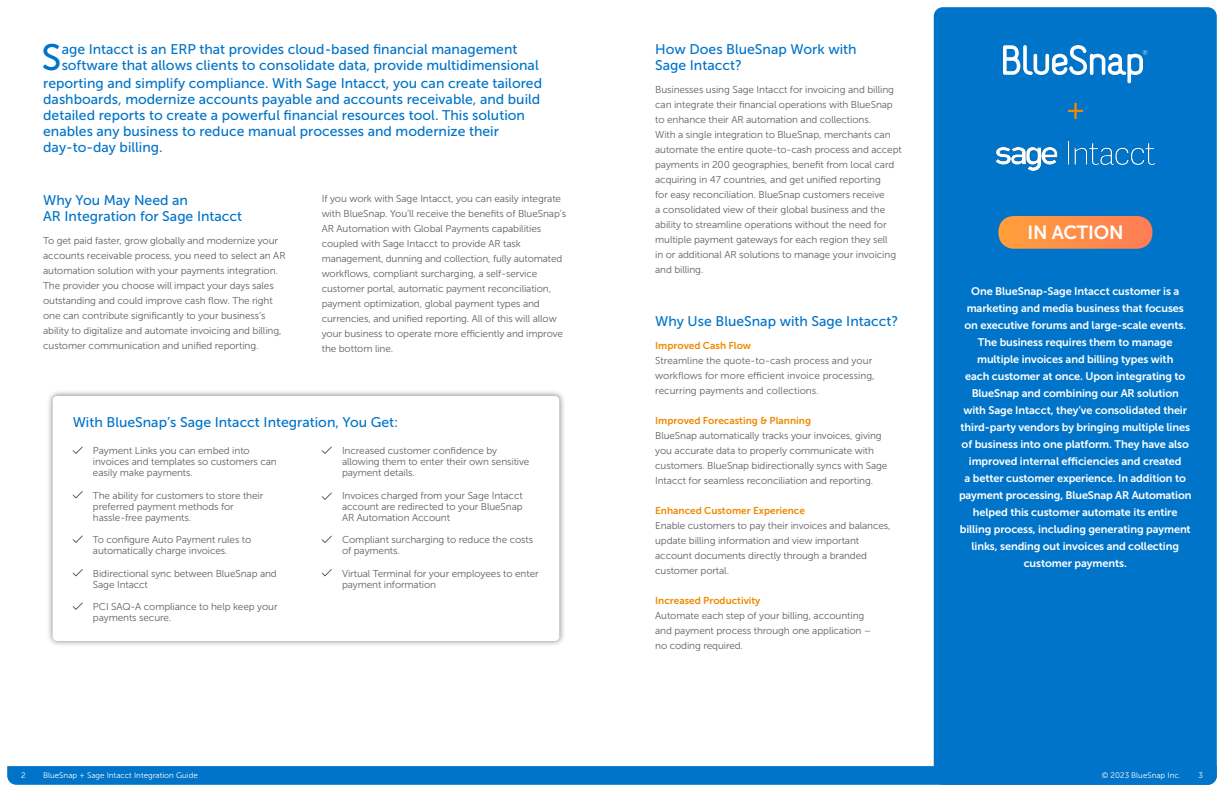
<style>
.page{position:relative;width:1224px;height:792px;background:#fff}
.page>*{position:absolute;margin:0;border:0;box-sizing:border-box;transform-origin:0 0}
.t1{font:36.7px "Museo Sans 500";color:#0074c8}
.t2{font:19px "Museo Sans 700";letter-spacing:-.01em;color:#fff}
.t3{font:14px/16px "Museo Sans 500";color:#0074c8}
.t4{font:11px/17px "Museo Sans 700";letter-spacing:-.01em;color:#fff;text-align:center}
.t5{font:10px/15px "Museo Sans 300";letter-spacing:-.01em;color:#606067}
.t6{font:10px/15px "Museo Sans 300";letter-spacing:-.01em;color:#5f5f66}
.t7{font:10px "Museo Sans 700";color:#ef8a00}
.t8{font:8px "Museo Sans 300";color:#fff}
</style>
<div class="page">
<svg style="left:7px;top:766px;width:933px;height:19px;background:#0476c8"></svg>
<div style="left:934px;top:7px;width:283px;height:778px;background:#0074c8;border-radius:9px"></div>
<svg style="left:998px;top:216px;width:154px;height:33px;background:#f28c4e"></svg>
<div style="left:46px;top:390px;width:520px;height:258px;background:#000;opacity:.5"></div>
<div style="left:53px;top:396px;width:506px;height:245px;background:#fff;border-radius:4px"></div>
<svg style="left:73px;top:447px;width:10px;height:7px"></svg>
<svg style="left:73px;top:491px;width:10px;height:7px"></svg>
<svg style="left:73px;top:536px;width:10px;height:7px"></svg>
<svg style="left:73px;top:602px;width:10px;height:8px"></svg>
<svg style="left:73px;top:569px;width:10px;height:7px"></svg>
<svg style="left:322px;top:447px;width:10px;height:7px"></svg>
<svg style="left:322px;top:569px;width:10px;height:7px"></svg>
<svg style="left:322px;top:493px;width:10px;height:7px"></svg>
<svg style="left:322px;top:536px;width:10px;height:7px"></svg>
<svg style="left:1003px;top:45px;width:144px;height:38px"></svg>
<img style="left:995px;top:141px;width:161px;height:30px">
<svg style="left:1068px;top:103px;width:15px;height:16px"></svg>
<h1 class="t1" style="left:42px;top:37px;width:22px">S</h1>
<h3 class="t3" style="left:62px;top:41px;width:479px">age Intacct is an ERP that provides cloud-based financial management software that allows clients to consolidate data, provide multidimensional</h3>
<p class="t3" style="left:43px;top:75px;width:500px">reporting and simplify compliance. With Sage Intacct, you can create tailored dashboards, modernize accounts payable and accounts receivable, and build detailed reports to create a powerful financial resources tool. This solution enables any business to reduce manual processes and modernize their day-to-day billing.</p>
<h3 class="t3" style="left:43px;top:192px;width:201px">Why You May Need an<br>AR Integration for Sage Intacct</h3>
<p class="t5" style="left:43px;top:233px;width:244px">To get paid faster, grow globally and modernize your accounts receivable process, you need to select an AR automation solution with your payments integration.<br>The provider you choose will impact your days sales outstanding and could improve cash flow. The right one can contribute significantly to your business’s ability to digitalize and automate invoicing and billing, customer communication and unified reporting.</p>
<p class="t5" style="left:322px;top:191px;width:246px">If you work with Sage Intacct, you can easily integrate with BlueSnap. You’ll receive the benefits of BlueSnap’s AR Automation with Global Payments capabilities coupled with Sage Intacct to provide AR task management, dunning and collection, fully automated workflows, compliant surcharging, a self-service customer portal, automatic payment reconciliation, payment optimization, global payment types and currencies, and unified reporting. All of this will allow your business to operate more efficiently and improve the bottom line.</p>
<h3 class="t3" style="left:73px;top:414px;width:327px">With BlueSnap’s Sage Intacct Integration, You Get:</h3>
<p class="t5" style="left:93px;top:445px;width:185px;line-height:11px">Payment Links you can embed into invoices and templates so customers can easily make payments.</p>
<p class="t5" style="left:342px;top:445px;width:189px;line-height:11px">Increased customer confidence by allowing them to enter their own sensitive payment details.</p>
<p class="t5" style="left:93px;top:490px;width:172px;line-height:11px">The ability for customers to store their preferred payment methods for hassle-free payments.</p>
<p class="t5" style="left:342px;top:490px;width:182px;line-height:11px;text-align:justify">Invoices charged from your Sage Intacct account are redirected to your BlueSnap AR Automation Account</p>
<p class="t5" style="left:93px;top:534px;width:160px;line-height:11px">To configure Auto Payment rules to automatically charge invoices.</p>
<p class="t5" style="left:342px;top:534px;width:193px;line-height:11px">Compliant surcharging to reduce the costs of payments.</p>
<p class="t5" style="left:342px;top:568px;width:198px;line-height:11px">Virtual Terminal for your employees to enter payment information</p>
<p class="t5" style="left:93px;top:568px;width:185px;line-height:11px">Bidirectional sync between BlueSnap and<br>Sage Intacct</p>
<p class="t5" style="left:93px;top:601px;width:186px;line-height:11px">PCI SAQ-A compliance to help keep your payments secure.</p>
<h3 class="t3" style="left:655px;top:41px;width:203px">How Does BlueSnap Work with<br>Sage Intacct?</h3>
<p class="t5" style="left:655px;top:82px;width:248px">Businesses using Sage Intacct for invoicing and billing can integrate their financial operations with BlueSnap to enhance their AR automation and collections.<br>With a single integration to BlueSnap, merchants can automate the entire quote-to-cash process and accept payments in 200 geographies, benefit from local card acquiring in 47 countries, and get unified reporting<br>for easy reconciliation. BlueSnap customers receive<br>a consolidated view of their global business and the ability to streamline operations without the need for multiple payment gateways for each region they sell<br>in or additional AR solutions to manage your invoicing and billing.</p>
<h3 class="t3" style="left:655px;top:313px;width:245px">Why Use BlueSnap with Sage Intacct?</h3>
<p class="t7" style="left:655px;top:340px;width:97px">Improved Cash Flow</p>
<p class="t5" style="left:655px;top:353px;width:221px">Streamline the quote-to-cash process and your workflows for more efficient invoice processing, recurring payments and collections.</p>
<p class="t7" style="left:655px;top:415px;width:157px">Improved Forecasting &amp; Planning</p>
<p class="t6" style="left:655px;top:428px;width:234px">BlueSnap automatically tracks your invoices, giving you accurate data to properly communicate with customers. BlueSnap bidirectionally syncs with Sage Intacct for seamless reconciliation and reporting.</p>
<p class="t7" style="left:655px;top:505px;width:151px">Enhanced Customer Experience</p>
<p class="t6" style="left:655px;top:518px;width:237px">Enable customers to pay their invoices and balances, update billing information and view important account documents directly through a branded customer portal.</p>
<p class="t7" style="left:655px;top:595px;width:107px">Increased Productivity</p>
<p class="t6" style="left:655px;top:608px;width:217px">Automate each step of your billing, accounting and payment process through one application – no coding required.</p>
<h2 class="t2" style="left:1027px;top:222px;width:98px">IN ACTION</h2>
<p class="t4" style="left:959px;top:282px;width:234px">One BlueSnap-Sage Intacct customer is a marketing and media business that focuses on executive forums and large-scale events.<br>The business requires them to manage multiple invoices and billing types with<br>each customer at once. Upon integrating to BlueSnap and combining our AR solution with Sage Intacct, they’ve consolidated their third-party vendors by bringing multiple lines of business into one platform. They have also improved internal efficiencies and created<br>a better customer experience. In addition to payment processing, BlueSnap AR Automation helped this customer automate its entire billing process, including generating payment links, sending out invoices and collecting customer payments.</p>
<p class="t8" style="left:21px;top:771px;width:6px">2</p>
<p class="t8" style="left:43px;top:771px;width:156px">BlueSnap + Sage Intacct Integration Guide</p>
<p class="t8" style="left:1102px;top:771px;width:80px">© 2023 BlueSnap Inc.</p>
<p class="t8" style="left:1199px;top:771px;width:6px">3</p>
</div>
